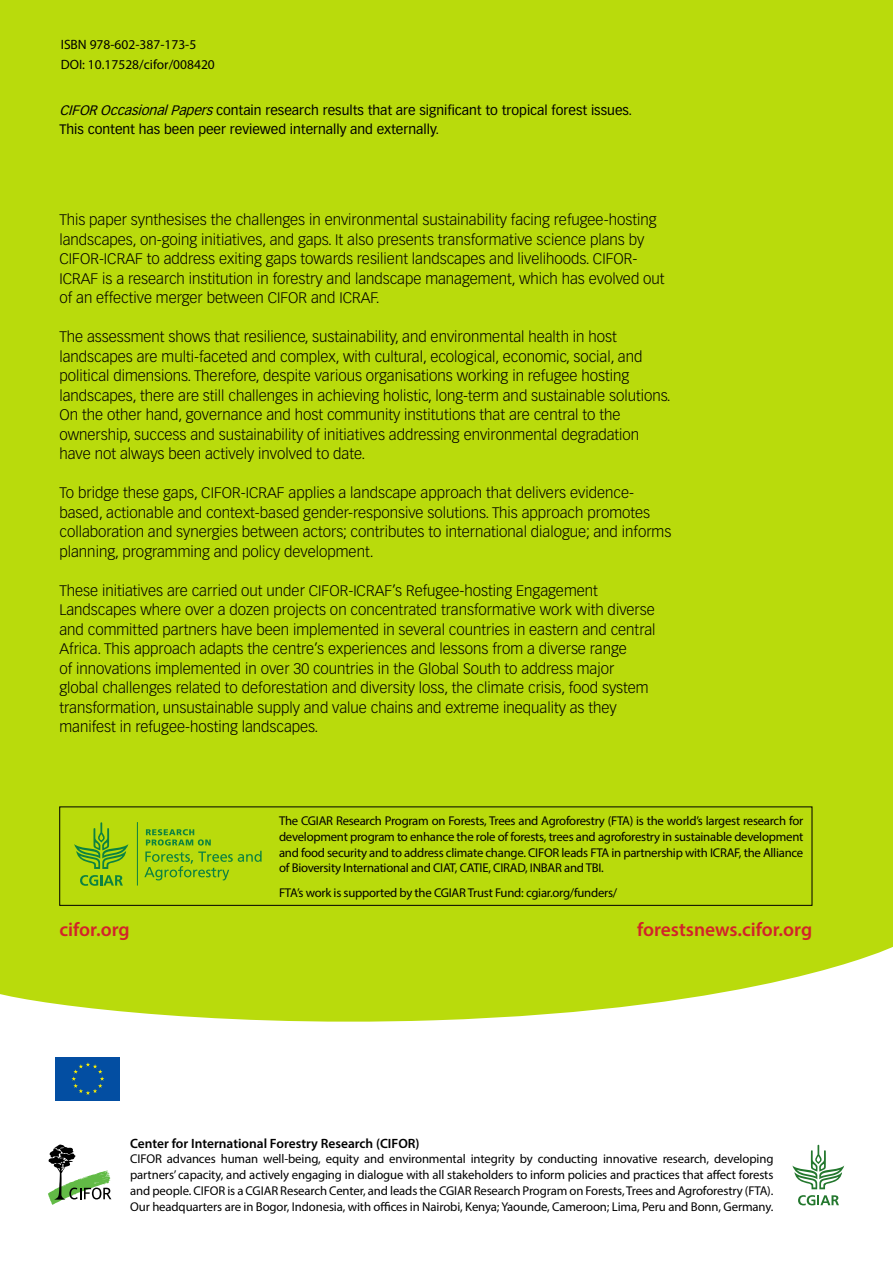
<style>
.page{position:relative;width:893px;height:1263px;background:#fff}
.page>*{position:absolute;margin:0;border:0;box-sizing:border-box;transform-origin:0 0}
.t1{font:600 19.5px "Myriad Pro";color:#d2232a}
.t2{font:300 15px/19.5px "Vectora LT Std";color:#000}
.t3{font:13.5px/19.5px "Vectora LT Std";color:#000}
.t4{font:13.5px/19.5px "Myriad Pro";color:#000}
.t5{font:600 13.5px "Myriad Pro";color:#000}
.t6{font:12.75px/15.8px "Myriad Pro";letter-spacing:-.02em;color:#000;text-align:justify}
.s1{font-style:italic}
</style>
<div class="page">
<svg style="left:0;top:953px;width:878px;height:69px;fill:#b9db0c"></svg>
<div style="left:0;top:0;width:893px;height:953px;background:#b9db0c"></div>
<svg style="left:48px;top:1144px;width:63px;height:61px"></svg>
<svg style="left:792px;top:1144px;width:52px;height:45px"></svg>
<svg style="left:798px;top:1195px;width:41px;height:10px"></svg>
<svg style="left:74px;top:822px;width:54px;height:47px;background:#8fc518"></svg>
<svg style="left:80px;top:875px;width:43px;height:11px"></svg>
<svg style="left:146px;top:829px;width:65px;height:16px"></svg>
<svg style="left:144px;top:851px;width:118px;height:29px;background:#99ca15"></svg>
<hr style="left:137px;top:822px;width:1px;height:63px;background:#0c8241">
<svg style="left:55px;top:1057px;width:65px;height:44px"></svg>
<div style="left:56px;top:1057px;width:64px;height:43px;background:#034ea2"></div>
<svg style="left:72px;top:1062px;width:32px;height:33px"></svg>
<p class="t4" style="left:61px;top:35px;width:156px">ISBN 978-602-387-173-5<br>DOI: 10.17528/cifor/008420</p>
<p class="t3" style="left:60px;top:100px;width:574px"><span class="s1">CIFOROccasionalPapers</span>contain research results that are significant to tropical forest issues.<br>This content has been peer reviewed internally and externally.</p>
<p class="t2" style="left:60px;top:210px;width:607px">This paper synthesises the challenges in environmental sustainability facing refugee-hosting landscapes, on-going initiatives, and gaps. It also presents transformative science plans by CIFOR-ICRAF to address exiting gaps towards resilient landscapes and livelihoods. CIFOR-ICRAF is a research institution in forestry and landscape management, which has evolved out of an effective merger between CIFOR and ICRAF.</p>
<p class="t2" style="left:60px;top:327px;width:613px">The assessment shows that resilience, sustainability, and environmental health in host landscapes are multi-faceted and complex, with cultural, ecological, economic, social, and political dimensions. Therefore, despite various organisations working in refugee hosting landscapes, there are still challenges in achieving holistic, long-term and sustainable solutions.<br>On the other hand, governance and host community institutions that are central to the ownership, success and sustainability of initiatives addressing environmental degradation have not always been actively involved to date.</p>
<p class="t2" style="left:60px;top:483px;width:613px">To bridge these gaps, CIFOR-ICRAF applies a landscape approach that delivers evidence&shy;based, actionable and context-based gender-responsive solutions. This approach promotes collaboration and synergies between actors; contributes to international dialogue; and informs planning, programming and policy development.</p>
<p class="t2" style="left:60px;top:581px;width:597px">These initiatives are carried out under CIFOR-ICRAF’s Refugee-hosting Engagement Landscapes where over a dozen projects on concentrated transformative work with diverse and committed partners have been implemented in several countries in eastern and central Africa. This approach adapts the centre’s experiences and lessons from a diverse range<br>of innovations implemented in over 30 countries in the Global South to address major global challenges related to deforestation and diversity loss, the climate crisis, food system transformation, unsustainable supply and value chains and extreme inequality as they manifest in refugee-hosting landscapes.</p>
<p class="t6" style="left:279px;top:813px;width:526px">The CGIAR Research Program on Forests, Trees and Agroforestry (FTA) is the world’s largest research for development program to enhance the role of forests, trees and agroforestry in sustainable development and food security and to address climate change. CIFOR leads FTA in partnership with ICRAF, the Alliance of Bioversity International and CIAT, CATIE, CIRAD, INBAR and TBI.</p>
<p class="t6" style="left:279px;top:884px;width:340px">FTA’s work is supported by the CGIAR Trust Fund: cgiar.org/funders/</p>
<h1 class="t1" style="left:60px;top:916px;width:72px">cifor.org</h1>
<h1 class="t1" style="left:637px;top:916px;width:177px">forestsnews.cifor.org</h1>
<p class="t5" style="left:130px;top:1134px;width:291px">Center for International Forestry Research (CIFOR)</p>
<p class="t6" style="left:130px;top:1151px;width:645px">CIFOR advances human well-being, equity and environmental integrity by conducting innovative research, developing partners’ capacity, and actively engaging in dialogue with all stakeholders to inform policies and practices that affect forests and people. CIFOR is a CGIAR Research Center, and leads the CGIAR Research Program on Forests, Trees and Agroforestry (FTA).<br>Our headquarters are in Bogor, Indonesia, with offices in Nairobi, Kenya; Yaounde, Cameroon; Lima, Peru and Bonn, Germany.</p>
</div>
